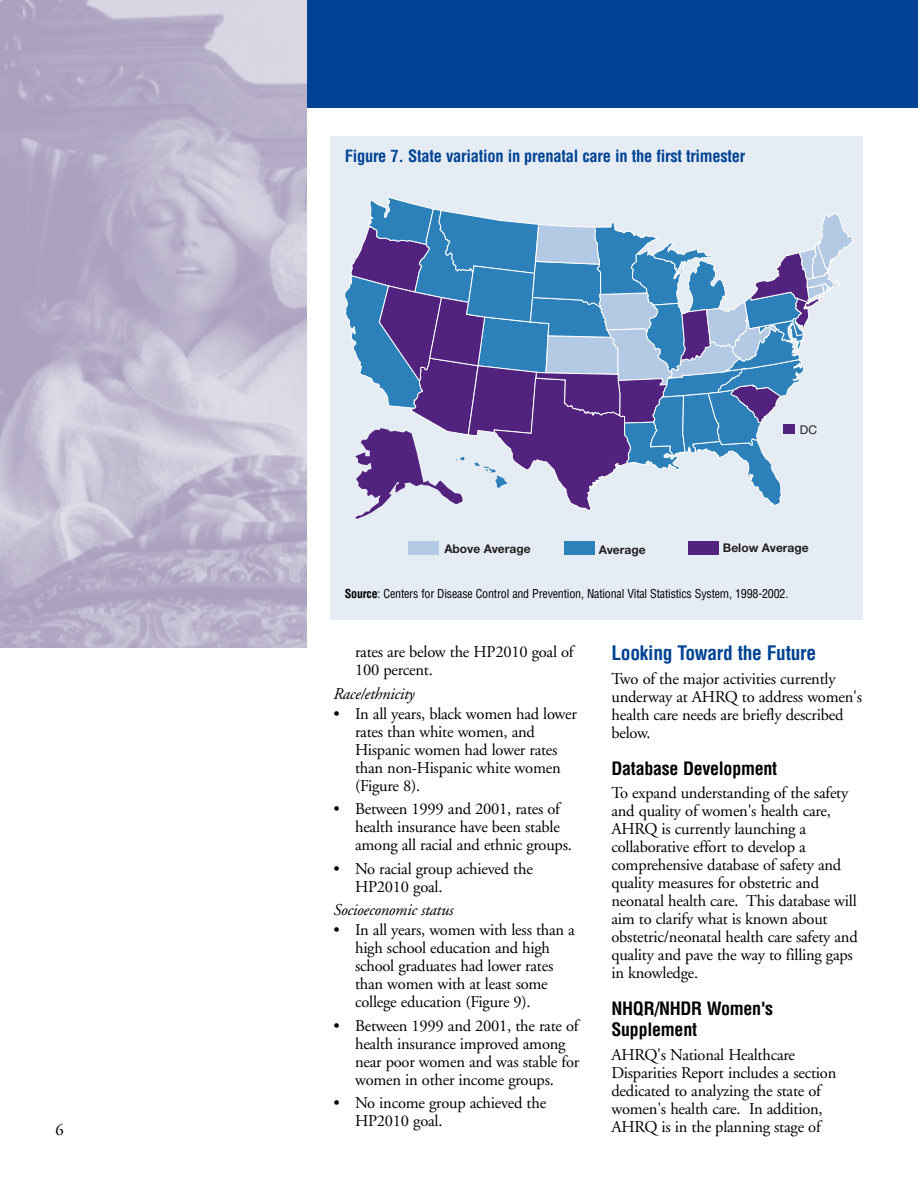
<style>
.page{position:relative;width:918px;height:1188px;background:#fff}
.page>*{position:absolute;margin:0;border:0;box-sizing:border-box;transform-origin:0 0}
.t1{font:700 condensed 19.5px "Helvetica";letter-spacing:-.015em;color:#004394}
.t2{font:700 condensed 18px/21px "Helvetica";letter-spacing:-.015em;color:#000}
.t3{font:16.5px/18px "Adobe Garamond";letter-spacing:-.015em;color:#000}
.t4{font:700 condensed 16.5px "Helvetica";letter-spacing:-.015em;color:#004394}
.t5{font:italic 16.5px "Adobe Garamond";letter-spacing:-.015em;color:#000}
.t6{font:condensed 12px "Helvetica";letter-spacing:-.015em;color:#000}
.t7{font:700 12px "Helvetica Neue";color:#231f20}
.t8{font:12px "Helvetica Neue";color:#231f20}
.s1{font-weight:700}
</style>
<div class="page">
<div style="left:280px;top:0;width:638px;height:108px;background:#004394"></div>
<img style="left:0;top:0;width:307px;height:648px">
<div style="left:331px;top:136px;width:532px;height:483px;background:#e6ecf4"></div>
<svg style="left:344px;top:197px;width:510px;height:322px"></svg>
<div style="left:408px;top:541px;width:31px;height:13px;background:#b4c9e3"></div>
<div style="left:688px;top:541px;width:30px;height:13px;background:#52227f"></div>
<div style="left:565px;top:542px;width:30px;height:13px;background:#2c81bb"></div>
<div style="left:783px;top:424px;width:11px;height:10px;background:#52227f"></div>
<p class="t4" style="left:345px;top:147px;width:402px">Figure 7. State variation in prenatal care in the first trimester</p>
<p class="t8" style="left:800px;top:426px;width:19px">DC</p>
<p class="t7" style="left:444px;top:545px;width:88px">Above Average</p>
<p class="t7" style="left:599px;top:545px;width:48px">Average</p>
<p class="t7" style="left:723px;top:544px;width:87px">Below Average</p>
<p class="t6" style="left:345px;top:586px;width:445px"><span class="s1">Source</span>: Centers for Disease Control and Prevention, National Vital Statistics System, 1998-2002.</p>
<p class="t1" style="left:611px;top:642px;width:206px">Looking Toward the Future</p>
<p class="t3" style="left:611px;top:671px;width:252px">Two of the major activities currently underway at AHRQ to address women's health care needs are briefly described below.</p>
<p class="t2" style="left:611px;top:758px;width:167px">Database Development</p>
<p class="t3" style="left:611px;top:785px;width:248px">To expand understanding of the safety and quality of women's health care, AHRQ is currently launching a collaborative effort to develop a comprehensive database of safety and quality measures for obstetric and neonatal health care. This database will aim to clarify what is known about obstetric/neonatal health care safety and quality and pave the way to filling gaps in knowledge.</p>
<p class="t2" style="left:611px;top:999px;width:163px">NHQR/NHDR Women's<br>Supplement</p>
<p class="t3" style="left:611px;top:1047px;width:226px">AHRQ's National Healthcare Disparities Report includes a section dedicated to analyzing the state of women's health care. In addition,</p>
<p class="t3" style="left:355px;top:645px;width:220px">rates are below the HP2010 goal of<br>100 percent.</p>
<p class="t5" style="left:333px;top:687px;width:83px">Race/ethnicity</p>
<p class="t3" style="left:355px;top:706px;width:223px;text-indent:-22px">• In all years, black women had lower rates than white women, and<br>Hispanic women had lower rates than non-Hispanic white women (Figure 8).</p>
<p class="t3" style="left:355px;top:802px;width:218px;text-indent:-22px">• Between 1999 and 2001, rates of health insurance have been stable among all racial and ethnic groups.</p>
<p class="t3" style="left:355px;top:861px;width:179px;text-indent:-22px">• No racial group achieved the<br>HP2010 goal.</p>
<p class="t5" style="left:333px;top:903px;width:121px">Socioeconomic status</p>
<p class="t3" style="left:355px;top:923px;width:221px;text-indent:-22px">• In all years, women with less than a high school education and high school graduates had lower rates than women with at least some college education (Figure 9).</p>
<p class="t3" style="left:355px;top:1018px;width:226px;text-indent:-22px">• Between 1999 and 2001, the rate of health insurance improved among near poor women and was stable for women in other income groups.</p>
<p class="t3" style="left:355px;top:1095px;width:193px;text-indent:-22px">• No income group achieved the<br>HP2010 goal.</p>
<p class="t3" style="left:56px;top:1122px;width:10px">6</p>
<p class="t3" style="left:611px;top:1119px;width:211px">AHRQ is in the planning stage of</p>
</div>
